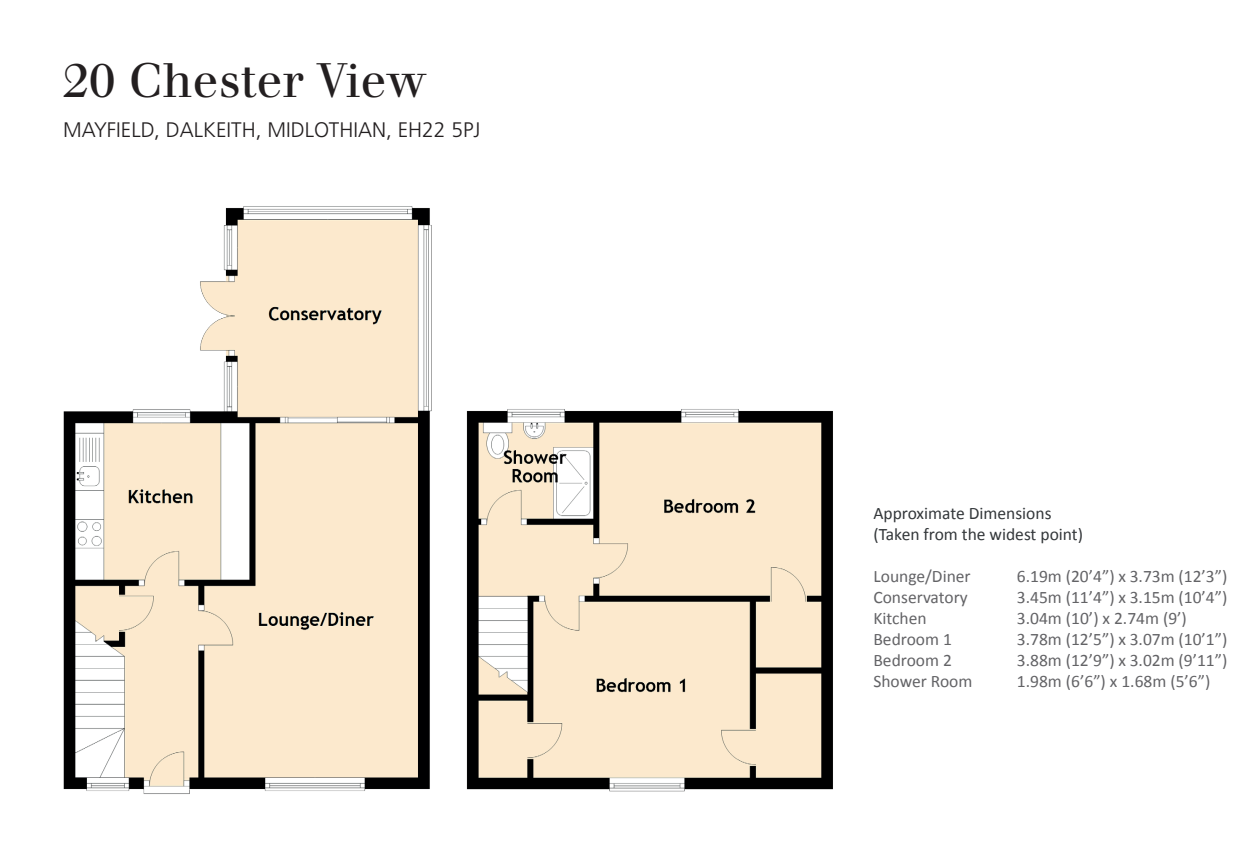
<style>
.page{position:relative;width:1260px;height:864px;background:#fff}
.page>*{position:absolute;margin:0;border:0;box-sizing:border-box;transform-origin:0 0}
.t1{font:47.25px "Justus";color:#231f20}
.t2{font:300 21px "Frutiger";color:#231f20}
.t3{font:17.5px "Calibri";color:#636366}
.t4{font:17.5px/21px "Calibri";color:#33373a}
</style>
<div class="page">
<img style="left:466px;top:409px;width:367px;height:383px">
<img style="left:63px;top:206px;width:369px;height:588px">
<h1 class="t1" style="left:63px;top:52px;width:365px">20 Chester View</h1>
<p class="t2" style="left:63px;top:118px;width:419px">MAYFIELD, DALKEITH, MIDLOTHIAN, EH22 5PJ</p>
<p class="t4" style="left:873px;top:502px;width:211px">Approximate Dimensions (Taken from the widest point)</p>
<p class="t3" style="left:873px;top:564px;width:99px">Lounge/Diner</p>
<p class="t3" style="left:1017px;top:564px;width:212px">6.19m (20’4”) x 3.73m (12’3”)</p>
<p class="t3" style="left:873px;top:585px;width:96px">Conservatory</p>
<p class="t3" style="left:1017px;top:585px;width:212px">3.45m (11’4”) x 3.15m (10’4”)</p>
<p class="t3" style="left:873px;top:606px;width:55px">Kitchen</p>
<p class="t3" style="left:1017px;top:606px;width:171px">3.04m (10’) x 2.74m (9’)</p>
<p class="t3" style="left:873px;top:627px;width:80px">Bedroom 1</p>
<p class="t3" style="left:1017px;top:627px;width:212px">3.78m (12’5”) x 3.07m (10’1”)</p>
<p class="t3" style="left:873px;top:648px;width:80px">Bedroom 2</p>
<p class="t3" style="left:1017px;top:648px;width:212px">3.88m (12’9”) x 3.02m (9’11”)</p>
<p class="t3" style="left:873px;top:669px;width:101px">Shower Room</p>
<p class="t3" style="left:1017px;top:669px;width:195px">1.98m (6’6”) x 1.68m (5’6”)</p>
</div>
